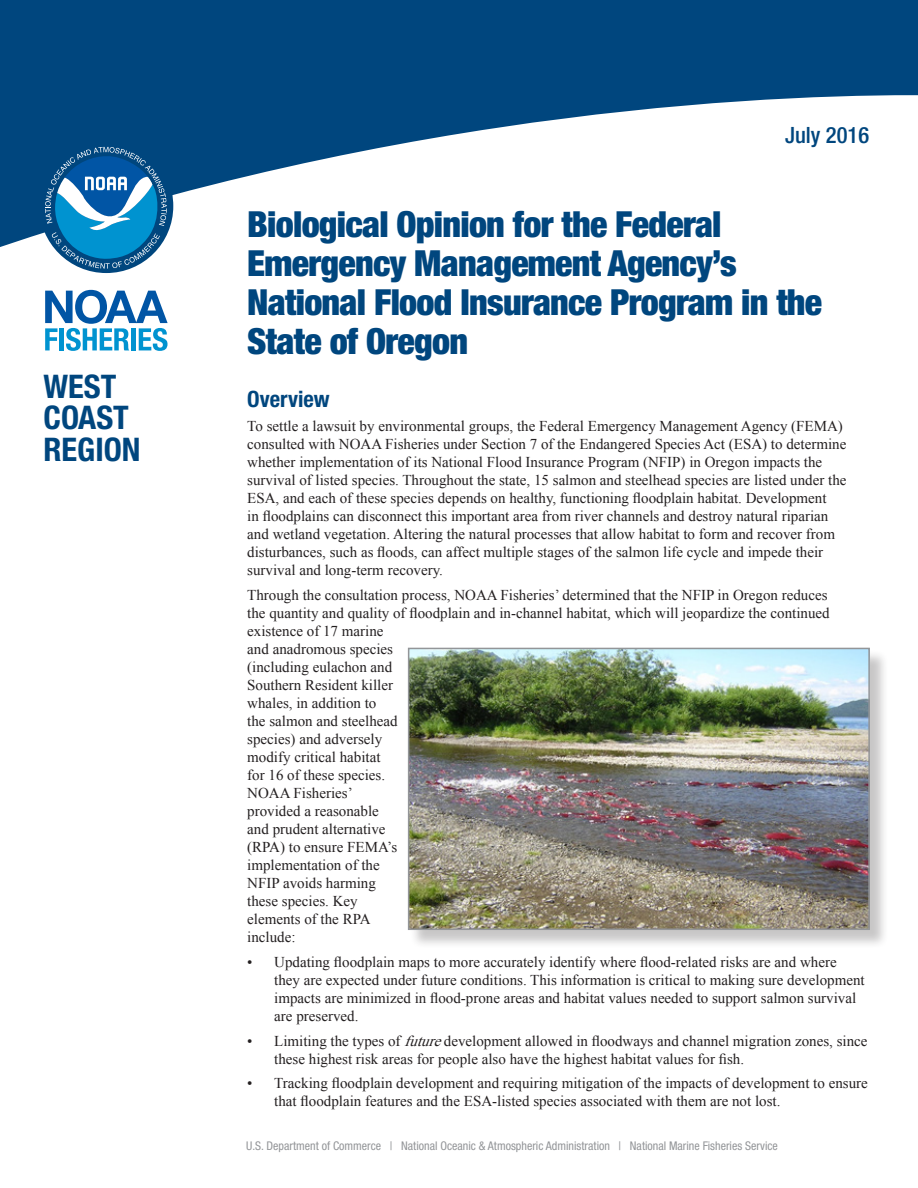
<style>
.page{position:relative;width:918px;height:1188px;background:#fff}
.page>*{position:absolute;margin:0;border:0;box-sizing:border-box;transform-origin:0 0}
.t1{font:900 condensed 36px/39px "Helvetica Neue LT Std";letter-spacing:-.02em;color:#00467e}
.t2{font:700 condensed 32.55px "Helvetica Neue LT Std";color:#00467e}
.t3{font:700 condensed 22.5px "Helvetica Neue LT Std";color:#00467e}
.t4{font:500 condensed 22.5px "Helvetica Neue LT Std";color:#00467e}
.t5{font:15px/18px "Times New Roman";color:#231f20}
.t6{font:condensed 12px "Helvetica Neue LT Std";color:#939598}
.s1{font-style:italic}
</style>
<div class="page">
<svg style="left:0;top:0;width:918px;height:247px;fill:#00467e"></svg>
<svg style="left:45px;top:147px;width:122px;height:122px"></svg>
<svg style="left:45px;top:290px;width:123px;height:61px"></svg>
<div style="left:410px;top:650px;width:479px;height:299px;background:#231f20;opacity:.25"></div>
<img style="left:411px;top:651px;width:456px;height:276px">
<div style="left:408px;top:648px;width:462px;height:282px;border:2px solid #939598"></div>
<p class="t2" style="left:44px;top:366px;width:74px">WEST</p>
<p class="t2" style="left:44px;top:398px;width:87px">COAST</p>
<p class="t2" style="left:44px;top:429px;width:99px">REGION</p>
<p class="t4" style="left:785px;top:122px;width:85px">July 2016</p>
<p class="t1" style="left:247px;top:204px;width:576px">Biological Opinion for the Federal<br>Emergency Management Agency’s<br>National Flood Insurance Program in the<br>State of Oregon</p>
<p class="t3" style="left:247px;top:385px;width:84px">Overview</p>
<p class="t5" style="left:247px;top:417px;width:601px">To settle a lawsuit by environmental groups, the Federal Emergency Management Agency (FEMA) consulted with NOAA Fisheries under Section 7 of the Endangered Species Act (ESA) to determine whether implementation of its National Flood Insurance Program (NFIP) in Oregon impacts the survival of listed species. Throughout the state, 15 salmon and steelhead species are listed under the ESA, and each of these species depends on healthy, functioning floodplain habitat. Development<br>in floodplains can disconnect this important area from river channels and destroy natural riparian and wetland vegetation. Altering the natural processes that allow habitat to form and recover from disturbances, such as floods, can affect multiple stages of the salmon life cycle and impede their survival and long-term recovery.</p>
<p class="t5" style="left:247px;top:586px;width:584px">Through the consultation process, NOAA Fisheries’ determined that the NFIP in Oregon reduces the quantity and quality of floodplain and in-channel habitat, which will jeopardize the continued existence of 17 marine<br>and anadromous species<br>(including eulachon and<br>Southern Resident killer<br>whales, in addition to<br>the salmon and steelhead<br>species) and adversely<br>modify critical habitat<br>for 16 of these species.<br>NOAA Fisheries’<br>provided a reasonable<br>and prudent alternative<br>(RPA) to ensure FEMA’s<br>implementation of the<br>NFIP avoids harming<br>these species. Key<br>elements of the RPA<br>include:</p>
<p class="t5" style="left:274px;top:953px;width:592px;text-indent:-27px">• Updating floodplain maps to more accurately identify where flood-related risks are and where they are expected under future conditions. This information is critical to making sure development impacts are minimized in flood-prone areas and habitat values needed to support salmon survival are preserved.</p>
<p class="t5" style="left:274px;top:1031px;width:595px;text-indent:-27px">• Limiting the types of <span class="s1">future</span>development allowed in floodways and channel migration zones, since these highest risk areas for people also have the highest habitat values for fish.</p>
<p class="t5" style="left:274px;top:1074px;width:595px;text-indent:-27px">• Tracking floodplain development and requiring mitigation of the impacts of development to ensure that floodplain features and the ESA-listed species associated with them are not lost.</p>
<p class="t6" style="left:246px;top:1139px;width:533px">U.S. Department of Commerce | National Oceanic &amp; Atmospheric Administration | National Marine Fisheries Service</p>
</div>
